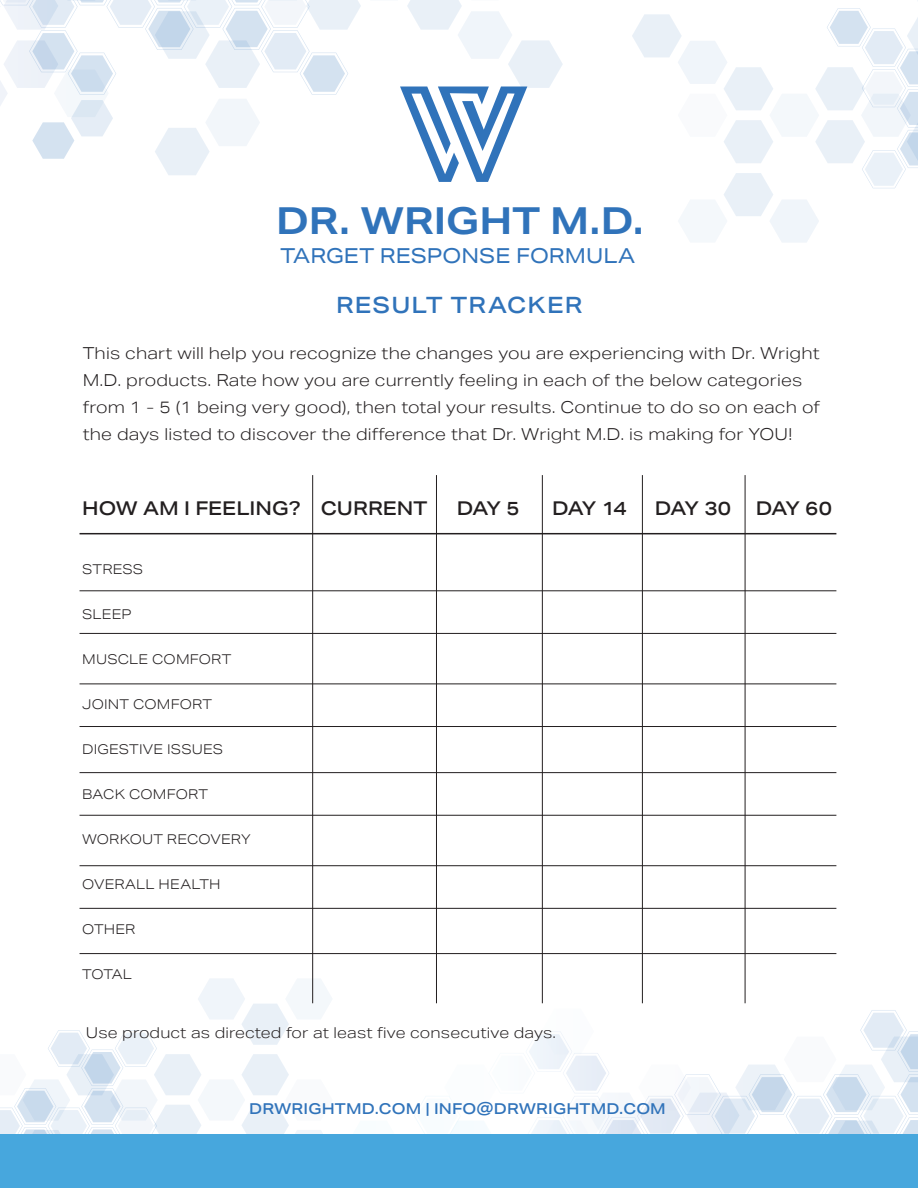
<style>
.page{position:relative;width:918px;height:1188px;background:#fff}
.page>*{position:absolute;margin:0;border:0;box-sizing:border-box;transform-origin:0 0}
.t1{font:700 37.2px "Aktiv Grotesk Ex";color:#3073ba}
.t2{font:500 22.5px "Aktiv Grotesk Ex";letter-spacing:.05em;color:#3073ba}
.t3{font:20.7px "Aktiv Grotesk Ex";color:#3073ba}
.t4{font:500 19.05px "Aktiv Grotesk Ex";color:#231f20}
.t5{font:300 16.5px/27px "Aktiv Grotesk Ex";letter-spacing:.01em;color:#231f20}
.t6{font:300 15px "Aktiv Grotesk Ex";letter-spacing:.01em;color:#231f20}
.t7{font:500 15px "Aktiv Grotesk Ex";letter-spacing:.01em;color:#3073ba}
.t8{font:300 13.5px "Aktiv Grotesk Ex";letter-spacing:.015em;color:#231f20}
</style>
<div class="page">
<svg style="left:0;top:978px;width:918px;height:157px"></svg>
<svg style="left:632px;top:0;width:286px;height:242px"></svg>
<div style="left:0;top:1135px;width:918px;height:53px;background:#47a7dd"></div>
<svg style="left:0;top:0;width:563px;height:182px"></svg>
<hr style="left:80px;top:533px;width:756px;height:1px;background:#231f20">
<hr style="left:80px;top:590px;width:756px;height:1px;background:#231f20">
<hr style="left:312px;top:475px;width:1px;height:528px;background:#231f20">
<hr style="left:436px;top:475px;width:1px;height:528px;background:#231f20">
<hr style="left:542px;top:475px;width:1px;height:528px;background:#231f20">
<hr style="left:642px;top:475px;width:1px;height:528px;background:#231f20">
<hr style="left:745px;top:475px;width:1px;height:528px;background:#231f20">
<hr style="left:80px;top:633px;width:756px;height:1px;background:#231f20">
<hr style="left:80px;top:684px;width:756px;height:1px;background:#231f20">
<hr style="left:80px;top:726px;width:756px;height:1px;background:#231f20">
<hr style="left:80px;top:772px;width:756px;height:1px;background:#231f20">
<hr style="left:80px;top:815px;width:756px;height:1px;background:#231f20">
<hr style="left:80px;top:865px;width:756px;height:1px;background:#231f20">
<hr style="left:80px;top:908px;width:756px;height:1px;background:#231f20">
<hr style="left:80px;top:953px;width:756px;height:1px;background:#231f20">
<h1 class="t1" style="left:276px;top:198px;width:369px">DR. WRIGHT M.D.</h1>
<p class="t3" style="left:281px;top:243px;width:356px">TARGET RESPONSE FORMULA</p>
<h2 class="t2" style="left:336px;top:291px;width:248px">RESULT TRACKER</h2>
<p class="t5" style="left:83px;top:340px;width:739px">This chart will help you recognize the changes you are experiencing with Dr. Wright M.D. products. Rate how you are currently feeling in each of the below categories from 1 - 5 (1 being very good), then total your results. Continue to do so on each of the days listed to discover the difference that Dr. Wright M.D. is making for YOU!</p>
<p class="t4" style="left:82px;top:497px;width:220px">HOW AM I FEELING?</p>
<p class="t8" style="left:82px;top:561px;width:63px">STRESS</p>
<p class="t8" style="left:82px;top:606px;width:51px">SLEEP</p>
<p class="t8" style="left:82px;top:651px;width:151px">MUSCLE COMFORT</p>
<p class="t8" style="left:82px;top:696px;width:132px">JOINT COMFORT</p>
<p class="t8" style="left:82px;top:741px;width:142px">DIGESTIVE ISSUES</p>
<p class="t8" style="left:82px;top:786px;width:128px">BACK COMFORT</p>
<p class="t8" style="left:82px;top:831px;width:170px">WORKOUT RECOVERY</p>
<p class="t8" style="left:82px;top:876px;width:140px">OVERALL HEALTH</p>
<p class="t8" style="left:82px;top:921px;width:55px">OTHER</p>
<p class="t8" style="left:82px;top:966px;width:51px">TOTAL</p>
<p class="t4" style="left:321px;top:497px;width:108px">CURRENT</p>
<p class="t4" style="left:457px;top:497px;width:64px">DAY 5</p>
<p class="t4" style="left:552px;top:497px;width:76px">DAY 14</p>
<p class="t4" style="left:655px;top:497px;width:78px">DAY 30</p>
<p class="t4" style="left:756px;top:497px;width:78px">DAY 60</p>
<p class="t6" style="left:86px;top:1024px;width:472px">Use product as directed for at least five consecutive days.</p>
<p class="t7" style="left:249px;top:1100px;width:418px">DRWRIGHTMD.COM | INFO@DRWRIGHTMD.COM</p>
</div>
